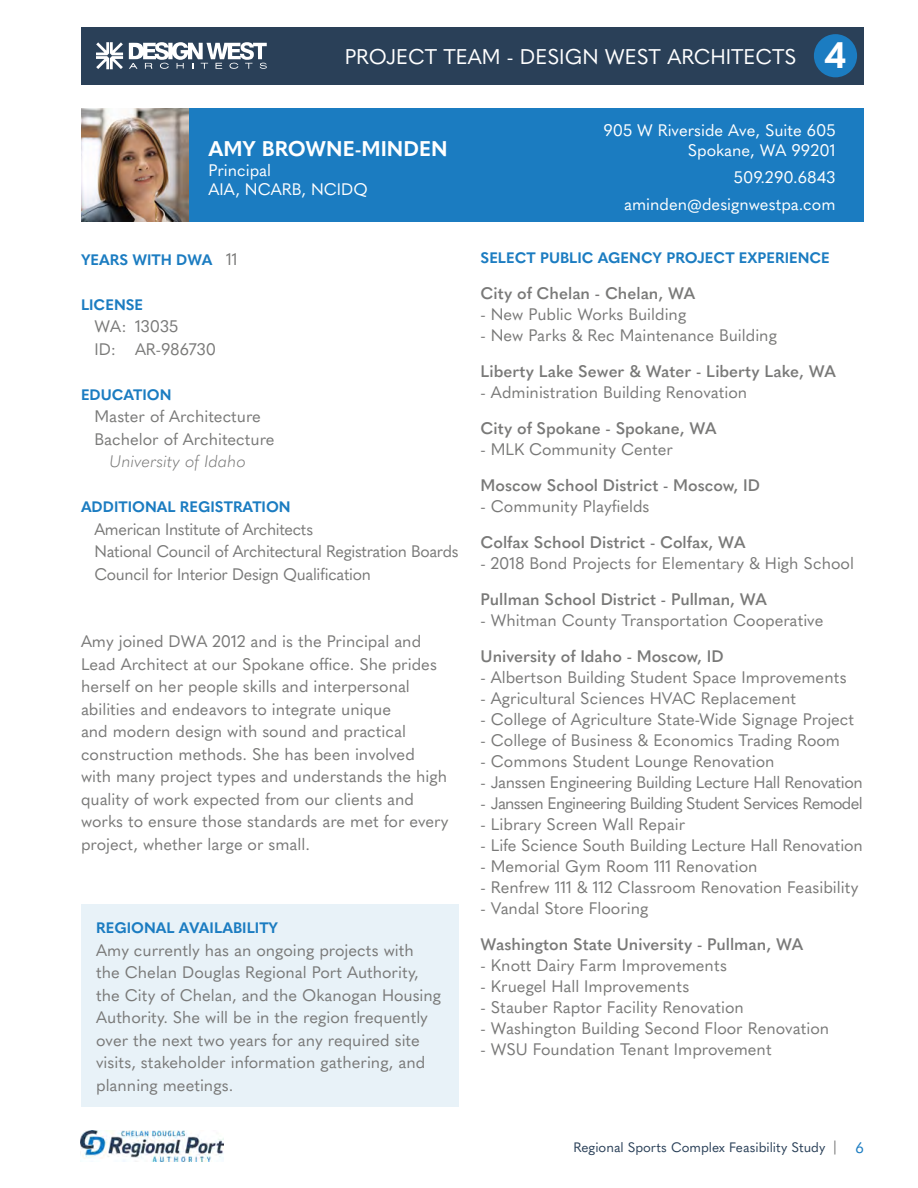
<style>
.page{position:relative;width:918px;height:1188px;background:#fff}
.page>*{position:absolute;margin:0;border:0;box-sizing:border-box;transform-origin:0 0}
.t1{font:700 36px "Quasimoda";color:#fff}
.t2{font:21px "Quasimoda";color:#fff}
.t3{font:700 21px "Quasimoda";color:#fff}
.t4{font:16.5px/22.5px "Quasimoda";color:#797978}
.t5{font:600 16.5px "Quasimoda";color:#797978}
.t6{font:16.5px/22.5px "Quasimoda";letter-spacing:-.02em;color:#797978}
.t7{font:16.5px/19.5px "Quasimoda";color:#fff}
.t8{font:16.5px "Quasimoda";letter-spacing:-.04em;color:#797978}
.t9{font:italic 300 16.5px "Quasimoda";color:#797978}
.t10{font:700 15px "Quasimoda";color:#1b7cc1}
.t11{font:15px "Quasimoda";color:#1b7cc1}
.t12{font:13.5px "Quasimoda";color:#2a4058}
.s1{font-weight:400;font-size:16.5px;color:#797978}
.s2{color:#797978}
</style>
<div class="page">
<img style="left:81px;top:1131px;width:142px;height:30px">
<div style="left:81px;top:108px;width:783px;height:114px;background:#1b7cc1"></div>
<img style="left:81px;top:108px;width:108px;height:114px">
<div style="left:81px;top:904px;width:378px;height:203px;background:#e8f2f8"></div>
<div style="left:81px;top:27px;width:783px;height:57px;background:#2a4058"></div>
<div style="left:814px;top:34px;width:43px;height:43px;background:#1b7cc1;border-radius:50%"></div>
<svg style="left:96px;top:42px;width:27px;height:27px"></svg>
<svg style="left:129px;top:42px;width:138px;height:27px"></svg>
<p class="t2" style="left:345px;top:41px;width:453px">PROJECT TEAM - DESIGN WEST ARCHITECTS</p>
<p class="t1" style="left:825px;top:28px;width:23px">4</p>
<p class="t3" style="left:208px;top:132px;width:241px">AMY BROWNE-MINDEN</p>
<p class="t7" style="left:208px;top:159px;width:161px">Principal<br>AIA, NCARB, NCIDQ</p>
<p class="t10" style="left:81px;top:248px;width:158px">YEARS WITH DWA <span class="s1">11</span></p>
<p class="t10" style="left:81px;top:293px;width:64px">LICENSE</p>
<p class="t4" style="left:94px;top:314px;width:85px">WA: 13035</p>
<p class="t4" style="left:94px;top:336px;width:123px">ID: AR-986730</p>
<p class="t10" style="left:81px;top:383px;width:92px">EDUCATION</p>
<p class="t4" style="left:94px;top:404px;width:168px">Master of Architecture</p>
<p class="t4" style="left:94px;top:426px;width:182px">Bachelor of Architecture</p>
<p class="t9" style="left:110px;top:449px;width:138px">University of Idaho</p>
<p class="t10" style="left:81px;top:495px;width:211px">ADDITIONAL REGISTRATION</p>
<p class="t6" style="left:94px;top:516px;width:220px">American Institute of Architects</p>
<p class="t6" style="left:94px;top:539px;width:365px">National Council of Architectural Registration Boards<br>Council for Interior Design Qualification</p>
<p class="t4" style="left:81px;top:629px;width:369px">Amy joined DWA 2012 and is the Principal and Lead Architect at our Spokane office. She prides herself on her people skills and interpersonal abilities and endeavors to integrate unique<br>and modern design with sound and practical construction methods. She has been involved with many project types and understands the high quality of work expected from our clients and works to ensure those standards are met for every project, whether large or small.</p>
<p class="t10" style="left:96px;top:916px;width:183px">REGIONAL AVAILABILITY</p>
<p class="t4" style="left:96px;top:938px;width:347px">Amy currently has an ongoing projects with the Chelan Douglas Regional Port Authority, the City of Chelan, and the Okanogan Housing Authority. She will be in the region frequently over the next two years for any required site visits, stakeholder information gathering, and planning meetings.</p>
<p class="t7" style="left:603px;top:119px;width:234px">905 W Riverside Ave, Suite 605</p>
<p class="t7" style="left:688px;top:139px;width:149px">Spokane, WA 99201</p>
<p class="t7" style="left:734px;top:166px;width:103px">509.290.6843</p>
<p class="t7" style="left:624px;top:193px;width:213px">aminden@designwestpa.com</p>
<p class="t10" style="left:481px;top:246px;width:351px">SELECT PUBLIC AGENCY PROJECT EXPERIENCE</p>
<p class="t5" style="left:481px;top:281px;width:216px">City of Chelan - Chelan, WA</p>
<p class="t4" style="left:481px;top:302px;width:207px">- New Public Works Building</p>
<p class="t4" style="left:481px;top:323px;width:298px">- New Parks &amp; Rec Maintenance Building</p>
<p class="t5" style="left:481px;top:359px;width:357px">Liberty Lake Sewer &amp; Water - Liberty Lake, WA</p>
<p class="t4" style="left:481px;top:380px;width:268px">- Administration Building Renovation</p>
<p class="t5" style="left:481px;top:416px;width:238px">City of Spokane - Spokane, WA</p>
<p class="t4" style="left:481px;top:437px;width:194px">- MLK Community Center</p>
<p class="t5" style="left:481px;top:473px;width:281px">Moscow School District - Moscow, ID</p>
<p class="t4" style="left:481px;top:494px;width:170px">- Community Playfields</p>
<p class="t5" style="left:481px;top:530px;width:266px">Colfax School District - Colfax, WA</p>
<p class="t4" style="left:481px;top:551px;width:375px">- 2018 Bond Projects for Elementary &amp; High School</p>
<p class="t5" style="left:481px;top:587px;width:288px">Pullman School District - Pullman, WA</p>
<p class="t4" style="left:481px;top:608px;width:344px">- Whitman County Transportation Cooperative</p>
<p class="t5" style="left:481px;top:644px;width:245px">University of Idaho - Moscow, ID</p>
<p class="t4" style="left:481px;top:665px;width:368px">- Albertson Building Student Space Improvements</p>
<p class="t4" style="left:481px;top:686px;width:317px">- Agricultural Sciences HVAC Replacement</p>
<p class="t4" style="left:481px;top:707px;width:375px">- College of Agriculture State-Wide Signage Project</p>
<p class="t4" style="left:481px;top:728px;width:361px">- College of Business &amp; Economics Trading Room</p>
<p class="t4" style="left:481px;top:749px;width:296px">- Commons Student Lounge Renovation</p>
<p class="t6" style="left:481px;top:770px;width:384px">- Janssen Engineering Building Lecture Hall Renovation</p>
<p class="t8" style="left:481px;top:791px;width:384px">- Janssen Engineering Building Student Services Remodel</p>
<p class="t4" style="left:481px;top:812px;width:206px">- Library Screen Wall Repair</p>
<p class="t4" style="left:481px;top:833px;width:384px">- Life Science South Building Lecture Hall Renovation</p>
<p class="t4" style="left:481px;top:854px;width:279px">- Memorial Gym Room 111 Renovation</p>
<p class="t4" style="left:481px;top:875px;width:379px">- Renfrew 111 &amp; 112 Classroom Renovation Feasibility</p>
<p class="t4" style="left:481px;top:896px;width:169px">- Vandal Store Flooring</p>
<p class="t5" style="left:481px;top:932px;width:324px">Washington State University - Pullman, WA</p>
<p class="t4" style="left:481px;top:953px;width:248px">- Knott Dairy Farm Improvements</p>
<p class="t4" style="left:481px;top:974px;width:210px">- Kruegel Hall Improvements</p>
<p class="t4" style="left:481px;top:995px;width:265px">- Stauber Raptor Facility Renovation</p>
<p class="t4" style="left:481px;top:1016px;width:350px">- Washington Building Second Floor Renovation</p>
<p class="t4" style="left:481px;top:1037px;width:293px">- WSU Foundation Tenant Improvement</p>
<p class="t12" style="left:573px;top:1137px;width:265px">Regional Sports Complex Feasibility Study <span class="s2">|</span></p>
<p class="t11" style="left:856px;top:1136px;width:10px">6</p>
</div>
